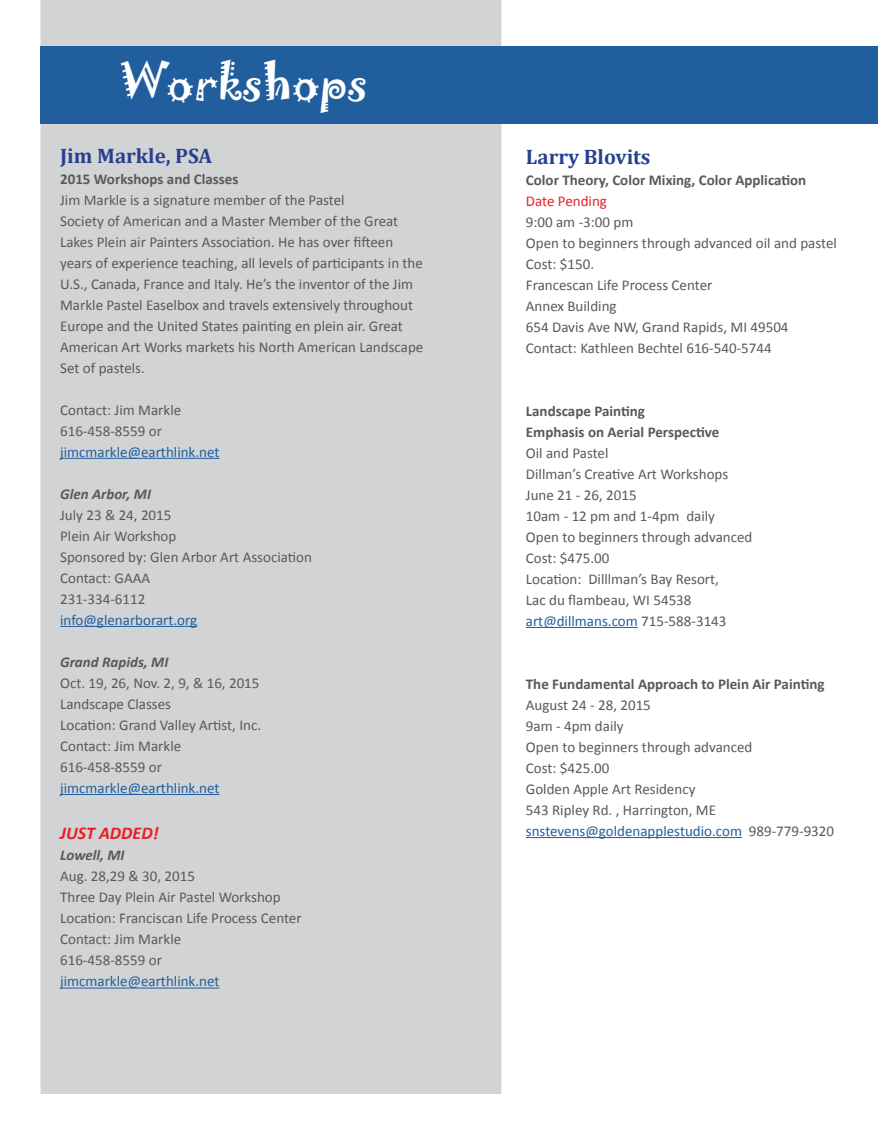
<style>
.page{position:relative;width:878px;height:1148px;background:#fff}
.page>*{position:absolute;margin:0;border:0;box-sizing:border-box;transform-origin:0 0}
.t1{font:45px "Jokerman";color:#fff}
.t2{font:700 21px "Cambria";color:#25408f}
.t3{font:italic 700 18px "Calibri";color:#ed1d24}
.t4{font:15px/21px "Calibri";color:#58595b}
.t5{font:700 15px/21px "Calibri";color:#58595b}
.t6{font:15px "Calibri";color:#215e9e}
.t7{font:italic 700 15px "Calibri";color:#58595b}
.t8{font:15px "Calibri";color:#ed1d24}
.s1{color:#215e9e}
</style>
<div class="page">
<div style="left:40px;top:0;width:461px;height:1094px;background:#d1d3d4"></div>
<div style="left:40px;top:46px;width:838px;height:77px;background:#215e9e"></div>
<hr style="left:60px;top:458px;width:159px;height:1px;background:#215e9e">
<hr style="left:60px;top:626px;width:137px;height:1px;background:#215e9e">
<hr style="left:60px;top:794px;width:159px;height:1px;background:#215e9e">
<hr style="left:60px;top:987px;width:159px;height:1px;background:#215e9e">
<hr style="left:526px;top:627px;width:111px;height:1px;background:#215e9e">
<hr style="left:526px;top:837px;width:216px;height:1px;background:#215e9e">
<h1 class="t1" style="left:118px;top:50px;width:250px">Workshops</h1>
<h2 class="t2" style="left:60px;top:140px;width:154px">Jim Markle, PSA</h2>
<p class="t5" style="left:60px;top:168px;width:180px">2015 Workshops and Classes</p>
<p class="t4" style="left:60px;top:189px;width:365px">Jim Markle is a signature member of the Pastel<br>Society of American and a Master Member of the Great Lakes Plein air Painters Association. He has over fifteen years of experience teaching, all levels of participants in the U.S., Canada, France and Italy. He’s the inventor of the Jim Markle Pastel Easelbox and travels extensively throughout Europe and the United States painting en plein air. Great American Art Works markets his North American Landscape Set of pastels.</p>
<p class="t4" style="left:60px;top:399px;width:123px">Contact: Jim Markle<br>616-458-8559 or</p>
<p class="t6" style="left:60px;top:442px;width:161px">jimcmarkle@earthlink.net</p>
<p class="t7" style="left:60px;top:484px;width:92px">Glen Arbor, MI</p>
<p class="t4" style="left:60px;top:504px;width:253px">July 23 &amp; 24, 2015<br>Plein Air Workshop<br>Sponsored by: Glen Arbor Art Association<br>Contact: GAAA<br>231-334-6112</p>
<p class="t6" style="left:60px;top:610px;width:139px">info@glenarborart.org</p>
<p class="t7" style="left:60px;top:652px;width:110px">Grand Rapids, MI</p>
<p class="t4" style="left:60px;top:672px;width:202px">Oct. 19, 26, Nov. 2, 9, &amp; 16, 2015<br>Landscape Classes<br>Location: Grand Valley Artist, Inc.<br>Contact: Jim Markle<br>616-458-8559 or</p>
<p class="t6" style="left:60px;top:778px;width:161px">jimcmarkle@earthlink.net</p>
<p class="t3" style="left:60px;top:822px;width:100px">JUST ADDED!</p>
<p class="t7" style="left:60px;top:845px;width:66px">Lowell, MI</p>
<p class="t4" style="left:60px;top:866px;width:243px">Aug. 28,29 &amp; 30, 2015<br>Three Day Plein Air Pastel Workshop<br>Location: Franciscan Life Process Center<br>Contact: Jim Markle<br>616-458-8559 or</p>
<p class="t6" style="left:60px;top:971px;width:161px">jimcmarkle@earthlink.net</p>
<h2 class="t2" style="left:526px;top:141px;width:126px">Larry Blovits</h2>
<p class="t5" style="left:526px;top:169px;width:282px">Color Theory, Color Mixing, Color Application</p>
<p class="t8" style="left:526px;top:191px;width:83px">Date Pending</p>
<p class="t4" style="left:526px;top:211px;width:312px">9:00 am -3:00 pm<br>Open to beginners through advanced oil and pastel<br>Cost: $150.<br>Francescan Life Process Center<br>Annex Building<br>654 Davis Ave NW, Grand Rapids, MI 49504<br>Contact: Kathleen Bechtel 616-540-5744</p>
<p class="t5" style="left:526px;top:400px;width:195px">Landscape Painting<br>Emphasis on Aerial Perspective</p>
<p class="t4" style="left:526px;top:442px;width:228px">Oil and Pastel<br>Dillman’s Creative Art Workshops<br>June 21 - 26, 2015<br>10am - 12 pm and 1-4pm daily<br>Open to beginners through advanced<br>Cost: $475.00<br>Location: Dilllman’s Bay Resort,<br>Lac du flambeau, WI 54538 <span class="s1">art@dillmans.com</span> 715-588-3143</p>
<p class="t5" style="left:526px;top:673px;width:300px">The Fundamental Approach to Plein Air Painting</p>
<p class="t4" style="left:526px;top:694px;width:310px">August 24 - 28, 2015<br>9am - 4pm daily<br>Open to beginners through advanced<br>Cost: $425.00<br>Golden Apple Art Residency<br>543 Ripley Rd. , Harrington, ME <span class="s1">snstevens@goldenapplestudio.com</span> 989-779-9320</p>
</div>
